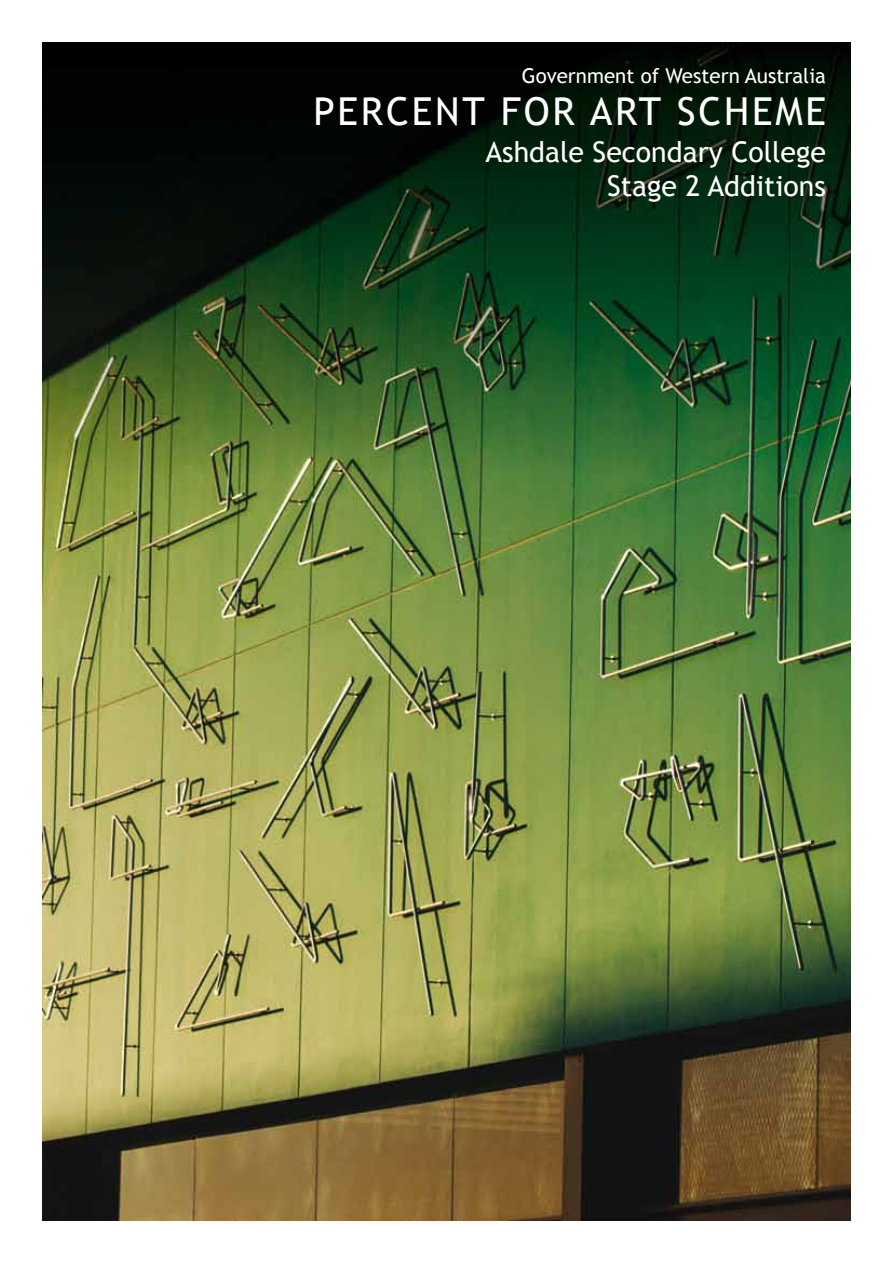
<style>
.page{position:relative;width:893px;height:1263px;background:#fff}
.page>*{position:absolute;margin:0;border:0;box-sizing:border-box;transform-origin:0 0}
.t1{font:38.55px "Trebuchet MS";letter-spacing:.07em;color:#fff}
.t2{font:28.5px/34.2px "Trebuchet MS";color:#fff;text-align:right}
.t3{font:20.55px "Trebuchet MS";color:#fff}
</style>
<div class="page">
<img style="left:43px;top:43px;width:807px;height:1177px">
<p class="t3" style="left:522px;top:64px;width:306px">Government of Western Australia</p>
<h1 class="t1" style="left:313px;top:88px;width:514px">PERCENT FOR ART SCHEME</h1>
<p class="t2" style="left:485px;top:135px;width:342px">Ashdale Secondary College<br>Stage 2 Additions</p>
</div>
